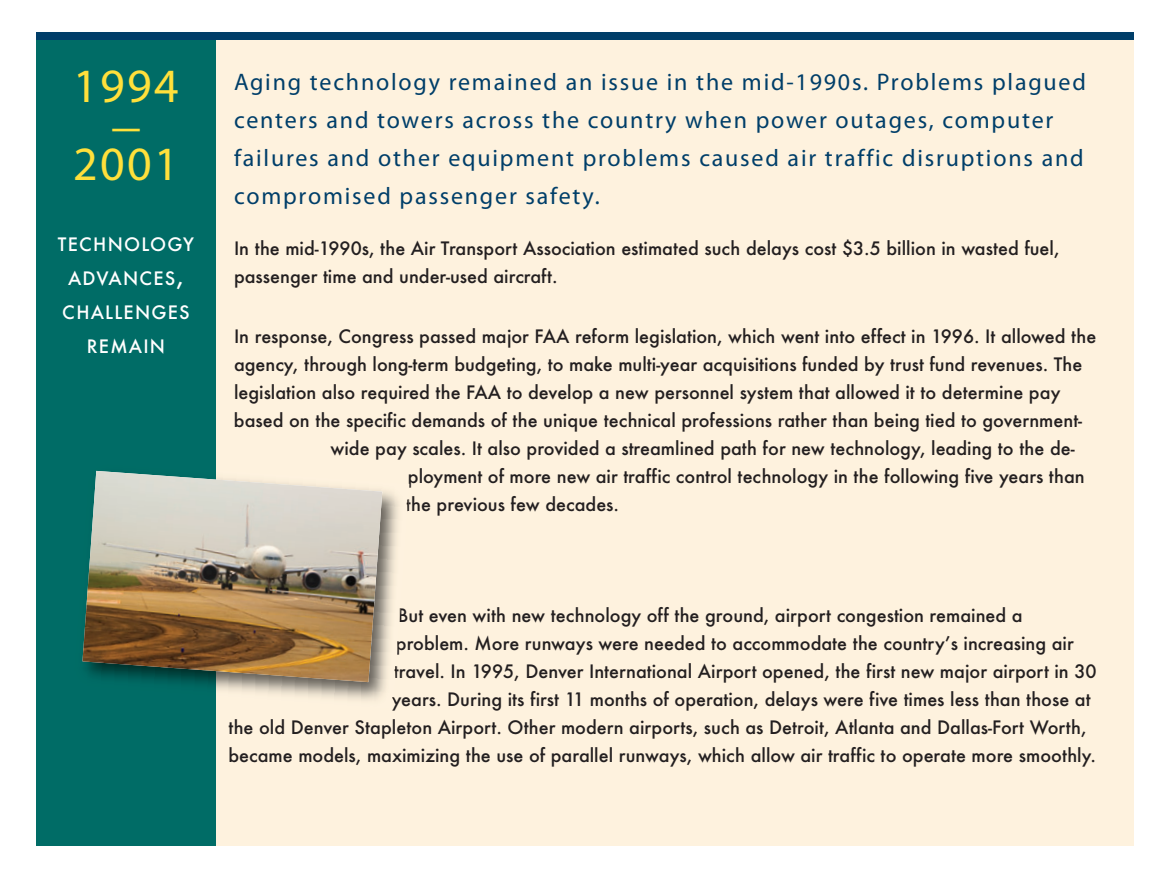
<style>
.page{position:relative;width:1170px;height:882px;background:#fff}
.page>*{position:absolute;margin:0;border:0;box-sizing:border-box;transform-origin:0 0}
.t1{font:48px/78.4px "Myriad Pro";letter-spacing:.05em;color:#ffe03b}
.t2{font:36px "Helvetica";color:#ffe03b}
.t3{font:24px/38px "Myriad Pro";letter-spacing:.075em;color:#003e69}
.t4{font:500 18px/28px "Futura";color:#231f20}
.t5{font:500 18px/34px "Futura";letter-spacing:.065em;color:#fff;text-align:center}
.s1{font-size:24px}
</style>
<div class="page">
<div style="left:36px;top:36px;width:180px;height:810px;background:#006c66"></div>
<div style="left:216px;top:36px;width:918px;height:810px;background:#fef2de"></div>
<div style="left:36px;top:32px;width:1098px;height:8px;background:#003e69"></div>
<img style="left:216px;top:491px;width:184px;height:209px">
<img style="left:406px;top:499px;width:3px;height:13px">
<svg style="left:397px;top:640px;width:2px;height:14px"></svg>
<img style="left:394px;top:665px;width:3px;height:14px">
<svg style="left:392px;top:696px;width:3px;height:13px"></svg>
<img style="left:82px;top:471px;width:300px;height:211px">
<h1 class="t1" style="left:73px;top:51px;width:107px">1994<br>2001</h1>
<h2 class="t2" style="left:108px;top:106px;width:37px">—</h2>
<p class="t5" style="left:58px;top:228px;width:138px">TECHNOLOGY<br>ADVANCES<span class="s1">,<br></span>CHALLENGES<br>REMAIN</p>
<p class="t3" style="left:234px;top:65px;width:853px">Aging technology remained an issue in the mid-1990s. Problems plagued centers and towers across the country when power outages, computer failures and other equipment problems caused air traffic disruptions and compromised passenger safety.</p>
<p class="t4" style="left:234px;top:235px;width:827px">In the mid-1990s, the Air Transport Association estimated such delays cost $3.5 billion in wasted fuel, passenger time and under-used aircraft.</p>
<p class="t4" style="left:234px;top:323px;width:864px">In response, Congress passed major FAA reform legislation, which went into effect in 1996. It allowed the</p>
<p class="t4" style="left:234px;top:351px;width:850px">agency, through long-term budgeting, to make multi-year acquisitions funded by trust fund revenues. The</p>
<p class="t4" style="left:234px;top:379px;width:828px">legislation also required the FAA to develop a new personnel system that allowed it to determine pay</p>
<p class="t4" style="left:234px;top:407px;width:850px">based on the specific demands of the unique technical professions rather than being tied to government-</p>
<p class="t4" style="left:331px;top:435px;width:746px">wide pay scales. It also provided a streamlined path for new technology, leading to the de-</p>
<p class="t4" style="left:408px;top:463px;width:678px">ployment of more new air traffic control technology in the following five years than</p>
<p class="t4" style="left:406px;top:491px;width:215px">the previous few decades.</p>
<p class="t4" style="left:398px;top:602px;width:626px">But even with new technology off the ground, airport congestion remained a</p>
<p class="t4" style="left:396px;top:630px;width:679px">problem. More runways were needed to accommodate the country’s increasing air</p>
<p class="t4" style="left:394px;top:658px;width:704px">travel. In 1995, Denver International Airport opened, the first new major airport in 30</p>
<p class="t4" style="left:392px;top:686px;width:700px">years. During its first 11 months of operation, delays were five times less than those at</p>
<p class="t4" style="left:229px;top:714px;width:860px">the old Denver Stapleton Airport. Other modern airports, such as Detroit, Atlanta and Dallas-Fort Worth,</p>
<p class="t4" style="left:229px;top:742px;width:869px">became models, maximizing the use of parallel runways, which allow air traffic to operate more smoothly.</p>
</div>
